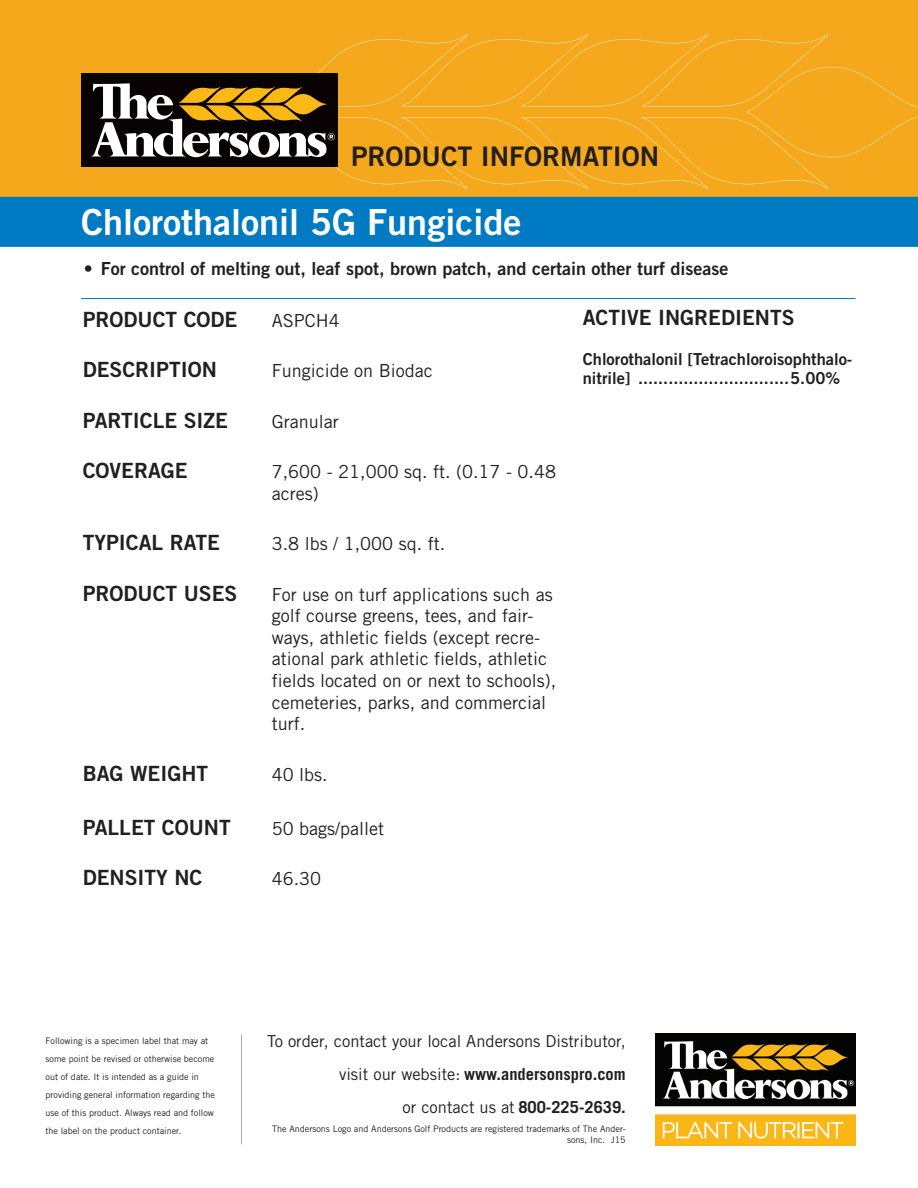
<style>
.page{position:relative;width:918px;height:1188px;background:#fff}
.page>*{position:absolute;margin:0;border:0;box-sizing:border-box;transform-origin:0 0}
.t1{font:36px "Trade Gothic LT Std Bd 2";color:#fff}
.t2{font:27px "Trade Gothic LT Std Bd 2";color:#231f20}
.t3{font:21px "Trade Gothic LT Std Bd 2";color:#231f20}
.t4{font:18px/21.6px "Trade Gothic LT Std";color:#231f20}
.t5{font:18px "Trade Gothic LT Std Bd 2";color:#231f20}
.t6{font:16.5px/33px "Trade Gothic LT Std";color:#231f20;text-align:right}
.t7{font:16.5px/19.8px "Trade Gothic LT Std Bd 2";color:#231f20}
.t8{font:9px/18px "Trade Gothic LT Std";color:#231f20;text-align:right}
.s1{font-weight:700}
</style>
<div class="page">
<div style="left:0;top:0;width:918px;height:198px;background:#f5a81c"></div>
<hr style="left:81px;top:298px;width:775px;height:1px;background:#007ac2">
<div style="left:81px;top:73px;width:256px;height:94px;background:#080302"></div>
<svg style="left:91px;top:34px;width:827px;height:155px"></svg>
<hr style="left:241px;top:1035px;width:1px;height:109px;background:#a8a9ad">
<img style="left:656px;top:1033px;width:200px;height:113px">
<div style="left:0;top:198px;width:918px;height:48px;background:#007ac2"></div>
<div style="left:0;top:197px;width:918px;height:50px;border:2px solid #007ac2"></div>
<h2 class="t2" style="left:351px;top:139px;width:310px">PRODUCT INFORMATION</h2>
<h1 class="t1" style="left:81px;top:199px;width:442px">Chlorothalonil 5G Fungicide</h1>
<p class="t5" style="left:84px;top:257px;width:646px">• For control of melting out, leaf spot, brown patch, and certain other turf disease</p>
<p class="t3" style="left:83px;top:307px;width:156px">PRODUCT CODE</p>
<p class="t4" style="left:272px;top:310px;width:69px">ASPCH4</p>
<p class="t3" style="left:83px;top:357px;width:136px">DESCRIPTION</p>
<p class="t4" style="left:272px;top:360px;width:163px">Fungicide on Biodac</p>
<p class="t3" style="left:83px;top:407px;width:147px">PARTICLE SIZE</p>
<p class="t4" style="left:272px;top:410px;width:69px">Granular</p>
<p class="t3" style="left:83px;top:458px;width:107px">COVERAGE</p>
<p class="t4" style="left:272px;top:461px;width:286px">7,600 - 21,000 sq. ft. (0.17 - 0.48 acres)</p>
<p class="t3" style="left:83px;top:530px;width:139px">TYPICAL RATE</p>
<p class="t4" style="left:272px;top:533px;width:175px">3.8 lbs / 1,000 sq. ft.</p>
<p class="t3" style="left:83px;top:580px;width:156px">PRODUCT USES</p>
<p class="t4" style="left:272px;top:583px;width:286px">For use on turf applications such as golf course greens, tees, and fair&shy;ways, athletic fields (except recre&shy;ational park athletic fields, athletic fields located on or next to schools), cemeteries, parks, and commercial turf.</p>
<p class="t3" style="left:83px;top:760px;width:127px">BAG WEIGHT</p>
<p class="t4" style="left:272px;top:763px;width:57px">40 lbs.</p>
<p class="t3" style="left:83px;top:814px;width:149px">PALLET COUNT</p>
<p class="t4" style="left:272px;top:817px;width:114px">50 bags/pallet</p>
<p class="t3" style="left:83px;top:865px;width:121px">DENSITY NC</p>
<p class="t4" style="left:272px;top:868px;width:51px">46.30</p>
<p class="t3" style="left:583px;top:304px;width:213px">ACTIVE INGREDIENTS</p>
<p class="t7" style="left:583px;top:348px;width:271px">Chlorothalonil [Tetrachloroisophthalo&shy;nitrile] ..............................5.00%</p>
<p class="t8" style="left:46px;top:1032px;width:171px;text-align:left">Following is a specimen label that may at some point be revised or otherwise become out of date. It is intended as a guide in providing general information regarding the use of this product. Always read and follow the label on the product container.</p>
<p class="t6" style="left:267px;top:1024px;width:360px">To order, contact your local Andersons Distributor, visit our website: <span class="s1">www.andersonspro.com<br></span>or contact us at <span class="s1">800-225-2639.</span></p>
<p class="t8" style="left:272px;top:1123px;width:355px;line-height:10.8px">The Andersons Logo and Andersons Golf Products are registered trademarks of The Ander&shy;sons, Inc. J15</p>
</div>
